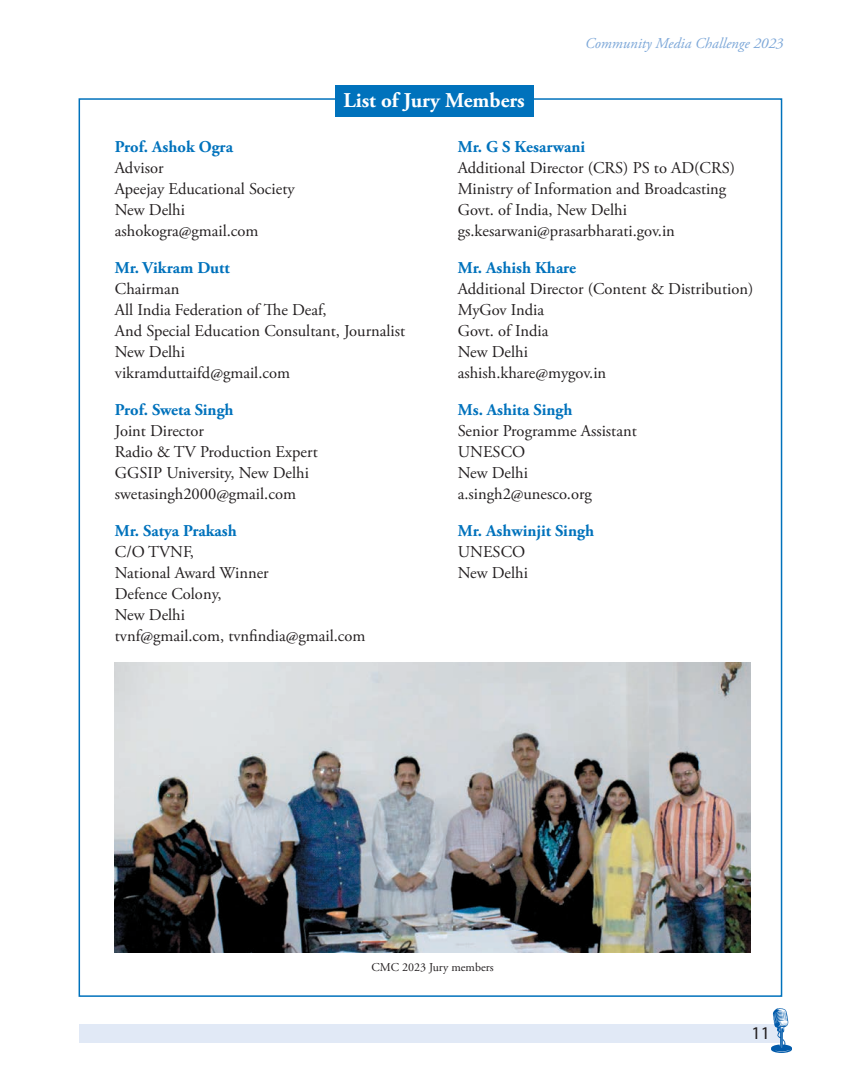
<style>
.page{position:relative;width:864px;height:1080px;background:#fff}
.page>*{position:absolute;margin:0;border:0;box-sizing:border-box;transform-origin:0 0}
.Heading_1_copy{font:700 21px "Adobe Garamond Pro";color:#fff}
.t1{font:18px "Myriad Pro";color:#231f20}
.Designation{font:16.5px "Adobe Garamond Pro";color:#231f20}
.Name{font:700 16.5px "Adobe Garamond Pro";color:#0072bc}
.t2{font:italic 15px "Adobe Garamond Pro";color:#7ca7d8}
.Addrerss{font:12px "Adobe Garamond Pro";color:#231f20}
</style>
<div class="page">
<div style="left:79px;top:1024px;width:702px;height:18px;background:#e1e9f6"></div>
<svg style="left:771px;top:1008px;width:21px;height:45px"></svg>
<div style="left:335px;top:85px;width:198px;height:32px;background:#0072bc"></div>
<img style="left:115px;top:662px;width:635px;height:290px">
<p class="Heading_1_copy" style="left:343px;top:88px;width:183px">List of Jury Members</p>
<p class="t2" style="left:585px;top:34px;width:200px">Community Media Challenge 2023</p>
<p class="Name" style="left:115px;top:137px;width:120px">Prof. Ashok Ogra</p>
<p class="Designation" style="left:115px;top:158px;width:50px">Advisor</p>
<p class="Designation" style="left:115px;top:179px;width:181px">Apeejay Educational Society</p>
<p class="Designation" style="left:115px;top:200px;width:72px">New Delhi</p>
<p class="Designation" style="left:115px;top:221px;width:145px">ashokogra@gmail.com</p>
<p class="Name" style="left:115px;top:258px;width:117px">Mr. Vikram Dutt</p>
<p class="Designation" style="left:115px;top:279px;width:66px">Chairman</p>
<p class="Designation" style="left:115px;top:300px;width:213px">All India Federation of The Deaf,</p>
<p class="Designation" style="left:115px;top:321px;width:292px">And Special Education Consultant, Journalist</p>
<p class="Designation" style="left:115px;top:342px;width:72px">New Delhi</p>
<p class="Designation" style="left:115px;top:363px;width:177px">vikramduttaifd@gmail.com</p>
<p class="Name" style="left:115px;top:400px;width:120px">Prof. Sweta Singh</p>
<p class="Designation" style="left:115px;top:421px;width:91px">Joint Director</p>
<p class="Designation" style="left:115px;top:442px;width:204px">Radio &amp; TV Production Expert</p>
<p class="Designation" style="left:115px;top:463px;width:196px">GGSIP University, New Delhi</p>
<p class="Designation" style="left:115px;top:484px;width:183px">swetasingh2000@gmail.com</p>
<p class="Name" style="left:115px;top:521px;width:124px">Mr. Satya Prakash</p>
<p class="Designation" style="left:115px;top:541px;width:81px">C/O TVNF,</p>
<p class="Designation" style="left:115px;top:563px;width:155px">National Award Winner</p>
<p class="Designation" style="left:115px;top:584px;width:108px">Defence Colony,</p>
<p class="Designation" style="left:115px;top:605px;width:72px">New Delhi</p>
<p class="Designation" style="left:115px;top:626px;width:252px">tvnf@gmail.com, tvnfindia@gmail.com</p>
<p class="Name" style="left:458px;top:138px;width:129px">Mr. G S Kesarwani</p>
<p class="Designation" style="left:458px;top:158px;width:279px">Additional Director (CRS) PS to AD(CRS)</p>
<p class="Designation" style="left:458px;top:179px;width:270px">Ministry of Information and Broadcasting</p>
<p class="Designation" style="left:458px;top:200px;width:171px">Govt. of India, New Delhi</p>
<p class="Designation" style="left:458px;top:221px;width:219px">gs.kesarwani@prasarbharati.gov.in</p>
<p class="Name" style="left:458px;top:258px;width:120px">Mr. Ashish Khare</p>
<p class="Designation" style="left:458px;top:279px;width:297px">Additional Director (Content &amp; Distribution)</p>
<p class="Designation" style="left:458px;top:300px;width:88px">MyGov India</p>
<p class="Designation" style="left:458px;top:321px;width:92px">Govt. of India</p>
<p class="Designation" style="left:458px;top:342px;width:72px">New Delhi</p>
<p class="Designation" style="left:458px;top:363px;width:150px">ashish.khare@mygov.in</p>
<p class="Name" style="left:458px;top:400px;width:116px">Ms. Ashita Singh</p>
<p class="Designation" style="left:458px;top:421px;width:180px">Senior Programme Assistant</p>
<p class="Designation" style="left:458px;top:442px;width:69px">UNESCO</p>
<p class="Designation" style="left:458px;top:463px;width:72px">New Delhi</p>
<p class="Designation" style="left:458px;top:484px;width:136px">a.singh2@unesco.org</p>
<p class="Name" style="left:458px;top:521px;width:138px">Mr. Ashwinjit Singh</p>
<p class="Designation" style="left:458px;top:542px;width:69px">UNESCO</p>
<p class="Designation" style="left:458px;top:563px;width:72px">New Delhi</p>
<p class="Addrerss" style="left:371px;top:960px;width:124px">CMC 2023 Jury members</p>
<p class="t1" style="left:752px;top:1021px;width:20px">11</p>
</div>
